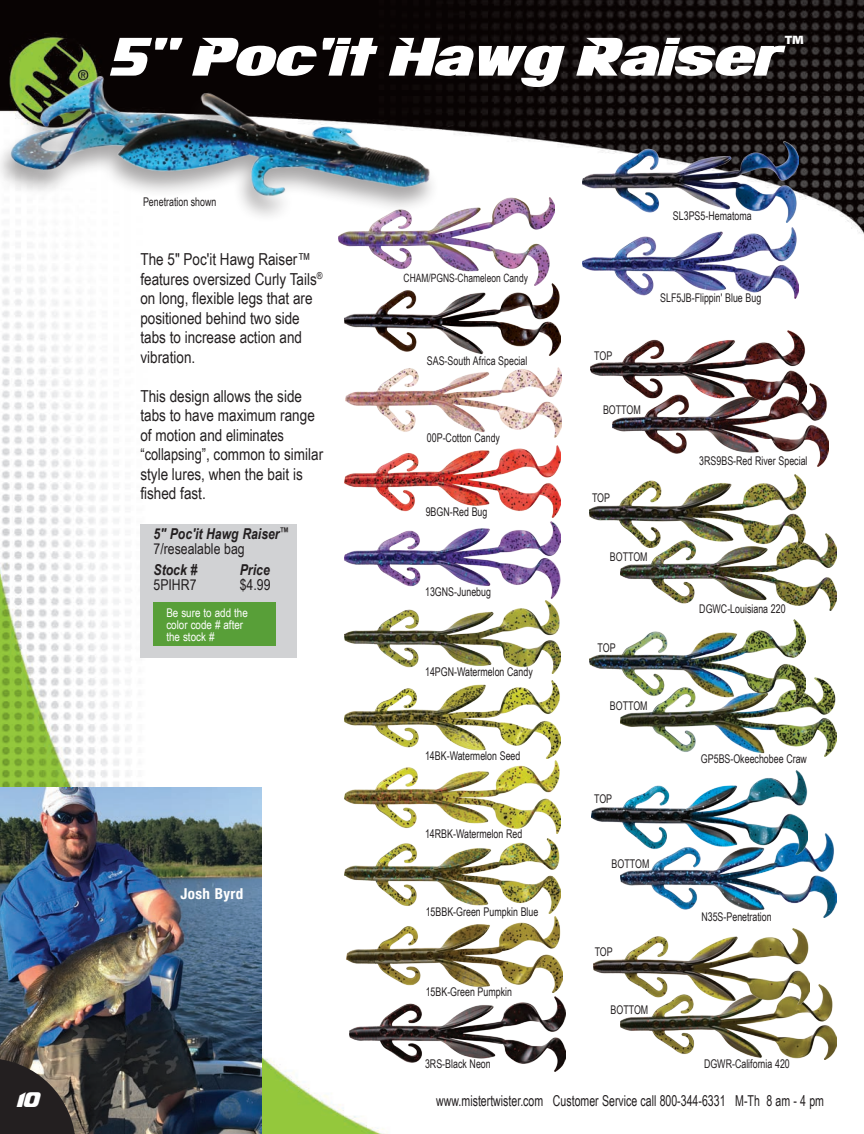
<style>
.page{position:relative;width:864px;height:1134px;background:#fff}
.page>*{position:absolute;margin:0;border:0;box-sizing:border-box;transform-origin:0 0}
.t1{font:54px "Infinite Justice";color:#fff}
.t2{font:21px "Infinite Justice";color:#fff}
.t3{font:16.5px/19.5px "Arial Narrow";color:#231f20}
.t4{font:16.5px/19.5px "Arial Narrow";color:#231f20;scale:.95 1}
.t5{font:15px "Arial Narrow";color:#231f20;scale:.86 1}
.t6{font:italic 700 15px "Arial Narrow";color:#231f20}
.t7{font:15px "Arial Narrow";color:#231f20}
.t8{font:700 condensed 15px "Helvetica Neue";letter-spacing:.025em;color:#fff}
.t9{font:12px "Arial Narrow";color:#231f20;scale:.9 1}
.t10{font:12px/12px "Arial Narrow";color:#fff}
.t11{font:11.4px "Arial Narrow";color:#231f20;scale:.9 1}
</style>
<div class="page">
<img style="left:0;top:0;width:864px;height:1134px">
<img style="left:612px;top:384px;width:216px;height:83px">
<img style="left:346px;top:368px;width:216px;height:69px">
<img style="left:583px;top:228px;width:216px;height:70px">
<img style="left:590px;top:330px;width:216px;height:76px">
<img style="left:338px;top:198px;width:216px;height:88px">
<img style="left:620px;top:533px;width:216px;height:77px">
<img style="left:590px;top:475px;width:216px;height:72px">
<img style="left:344px;top:680px;width:216px;height:79px">
<img style="left:620px;top:985px;width:216px;height:75px">
<img style="left:593px;top:928px;width:216px;height:77px">
<img style="left:344px;top:601px;width:216px;height:73px">
<img style="left:620px;top:678px;width:216px;height:79px">
<img style="left:344px;top:761px;width:216px;height:72px">
<img style="left:621px;top:833px;width:216px;height:85px">
<img style="left:591px;top:770px;width:216px;height:85px">
<img style="left:345px;top:839px;width:216px;height:75px">
<img style="left:345px;top:284px;width:216px;height:72px">
<img style="left:346px;top:917px;width:216px;height:75px">
<img style="left:345px;top:445px;width:216px;height:73px">
<img style="left:344px;top:521px;width:216px;height:78px">
<img style="left:582px;top:142px;width:216px;height:80px">
<img style="left:349px;top:997px;width:216px;height:75px">
<img style="left:590px;top:620px;width:216px;height:84px">
<img style="left:0;top:788px;width:261px;height:346px">
<img style="left:0;top:27px;width:443px;height:225px">
<svg style="left:0;top:1058px;width:76px;height:76px"></svg>
<div style="left:140px;top:524px;width:157px;height:133px;background:#d1d2d4"></div>
<div style="left:153px;top:602px;width:123px;height:44px;background:#589f38"></div>
<p class="t1" style="left:108px;top:28px;width:697px">5" Poc'it Hawg Raiser <sup>™</sup></p>
<p class="t9" style="left:143px;top:193px;width:83px">Penetration shown</p>
<p class="t3" style="left:140px;top:249px;width:184px">The 5" Poc'it Hawg Raiser™ features oversized Curly Tails<sup>® </sup>on long, flexible legs that are positioned behind two side tabs to increase action and vibration.</p>
<p class="t3" style="left:140px;top:385px;width:176px">This design allows the side tabs to have maximum range of motion and eliminates</p>
<p class="t4" style="left:140px;top:444px;width:194px">“collapsing”, common to similar style lures, when the bait is fished fast.</p>
<p class="t6" style="left:154px;top:523px;width:137px">5" Poc'it Hawg Raiser<sup>™</sup></p>
<p class="t7" style="left:154px;top:538px;width:93px">7/resealable bag</p>
<p class="t6" style="left:154px;top:559px;width:46px">Stock #</p>
<p class="t6" style="left:240px;top:559px;width:32px">Price</p>
<p class="t7" style="left:154px;top:574px;width:45px">5PIHR7</p>
<p class="t7" style="left:240px;top:574px;width:32px">$4.99</p>
<p class="t10" style="left:166px;top:606px;width:83px">Be sure to add the color code # after</p>
<p class="t10" style="left:166px;top:630px;width:50px">the stock #</p>
<p class="t8" style="left:181px;top:881px;width:64px">Josh Byrd</p>
<p class="t11" style="left:404px;top:269px;width:140px">CHAM/PGNS-Chameleon Candy</p>
<p class="t9" style="left:427px;top:352px;width:113px">SAS-South Africa Special</p>
<p class="t9" style="left:427px;top:429px;width:83px">00P-Cotton Candy</p>
<p class="t9" style="left:426px;top:503px;width:70px">9BGN-Red Bug</p>
<p class="t9" style="left:425px;top:583px;width:75px">13GNS-Junebug</p>
<p class="t9" style="left:425px;top:663px;width:121px">14PGN-Watermelon Candy</p>
<p class="t9" style="left:425px;top:747px;width:108px">14BK-Watermelon Seed</p>
<p class="t9" style="left:425px;top:825px;width:110px">14RBK-Watermelon Red</p>
<p class="t9" style="left:426px;top:903px;width:127px">15BBK-Green Pumpkin Blue</p>
<p class="t9" style="left:426px;top:983px;width:97px">15BK-Green Pumpkin</p>
<p class="t9" style="left:425px;top:1055px;width:75px">3RS-Black Neon</p>
<p class="t9" style="left:673px;top:207px;width:89px">SL3PS5-Hematoma</p>
<p class="t9" style="left:594px;top:347px;width:22px">TOP</p>
<p class="t9" style="left:603px;top:401px;width:43px">BOTTOM</p>
<p class="t9" style="left:592px;top:489px;width:22px">TOP</p>
<p class="t9" style="left:660px;top:289px;width:114px">SLF5JB-Flippin' Blue Bug</p>
<p class="t9" style="left:699px;top:452px;width:122px">3RS9BS-Red River Special</p>
<p class="t9" style="left:610px;top:548px;width:43px">BOTTOM</p>
<p class="t9" style="left:598px;top:639px;width:22px">TOP</p>
<p class="t9" style="left:699px;top:599px;width:97px">DGWC-Louisiana 220</p>
<p class="t9" style="left:610px;top:697px;width:43px">BOTTOM</p>
<p class="t9" style="left:594px;top:790px;width:22px">TOP</p>
<p class="t9" style="left:701px;top:750px;width:119px">GP5BS-Okeechobee Craw</p>
<p class="t9" style="left:612px;top:855px;width:43px">BOTTOM</p>
<p class="t9" style="left:595px;top:943px;width:22px">TOP</p>
<p class="t9" style="left:611px;top:1001px;width:43px">BOTTOM</p>
<p class="t9" style="left:701px;top:908px;width:80px">N35S-Penetration</p>
<p class="t9" style="left:704px;top:1055px;width:97px">DGWR-California 420</p>
<p class="t2" style="left:16px;top:1089px;width:24px">10</p>
<p class="t5" style="left:436px;top:1090px;width:452px">www.mistertwister.com Customer Service call 800-344-6331 M-Th 8 am - 4 pm</p>
</div>
